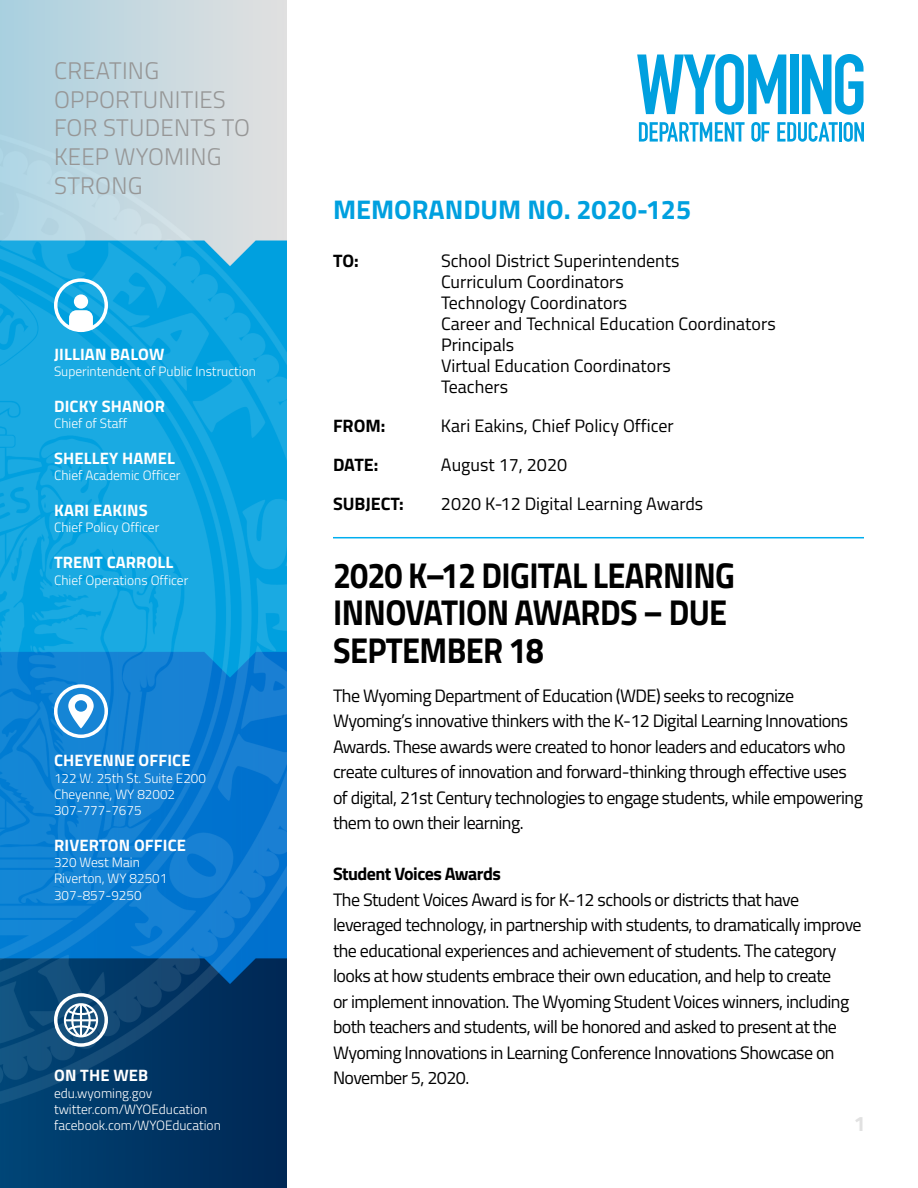
<style>
.page{position:relative;width:918px;height:1188px;background:#fff}
.page>*{position:absolute;margin:0;border:0;box-sizing:border-box;transform-origin:0 0}
.To__From__Etc{font:700 36px/37.5px "Titillium Web";letter-spacing:-.02em;color:#000;scale:.9 1}
.Section_Title{font:700 27px "Titillium Web";color:#00a0df}
.t1{font:300 24px/28.8px "Titillium Web";letter-spacing:.01em;color:#969696}
.t2{font:700 21px "Titillium Web";color:#e1e1e1}
.To__From__Etc-2{font:18px/25.5px "Titillium Web";letter-spacing:-.03em;color:#000}
.To__From__Etc-3{font:18px "Titillium Web";color:#000}
.To__From__Etc-4{font:700 18px "Titillium Web";letter-spacing:-.03em;color:#000}
.To__From__Etc-5{font:700 18px "Titillium Web";color:#000}
.Sidebar_Title{font:700 16.5px "Titillium Web";letter-spacing:.01em;color:#fff}
.Sidebar_Description{font:300 13.5px "Titillium Web";color:#fff}
</style>
<div class="page">
<img style="left:0;top:0;width:286px;height:1188px">
<svg style="left:54px;top:993px;width:54px;height:54px"></svg>
<svg style="left:54px;top:684px;width:54px;height:54px"></svg>
<svg style="left:54px;top:278px;width:54px;height:54px"></svg>
<svg style="left:637px;top:54px;width:149px;height:61px"></svg>
<div style="left:790px;top:55px;width:8px;height:59px;background:#00a0df"></div>
<svg style="left:802px;top:54px;width:62px;height:61px"></svg>
<svg style="left:639px;top:122px;width:106px;height:20px"></svg>
<svg style="left:751px;top:122px;width:19px;height:20px"></svg>
<svg style="left:777px;top:122px;width:61px;height:20px"></svg>
<hr style="left:839px;top:122px;width:3px;height:20px;background:#00a0df">
<svg style="left:844px;top:122px;width:20px;height:20px"></svg>
<hr style="left:333px;top:537px;width:531px;height:1px;background:#00aeef">
<p class="t1" style="left:54px;top:55px;width:197px">CREATING<br>OPPORTUNITIES<br>FOR STUDENTS TO<br>KEEP WYOMING<br>STRONG</p>
<h1 class="Section_Title" style="left:333px;top:189px;width:360px">MEMORANDUM NO. 2020-125</h1>
<p class="To__From__Etc-4" style="left:333px;top:247px;width:27px">TO:</p>
<p class="To__From__Etc-3" style="left:441px;top:247px;width:240px">School District Superintendents</p>
<p class="To__From__Etc-3" style="left:441px;top:268px;width:184px">Curriculum Coordinators</p>
<p class="To__From__Etc-3" style="left:441px;top:289px;width:188px">Technology Coordinators</p>
<p class="To__From__Etc-3" style="left:441px;top:310px;width:336px">Career and Technical Education Coordinators</p>
<p class="To__From__Etc-3" style="left:441px;top:331px;width:75px">Principals</p>
<p class="To__From__Etc-3" style="left:441px;top:352px;width:231px">Virtual Education Coordinators</p>
<p class="To__From__Etc-3" style="left:441px;top:373px;width:69px">Teachers</p>
<p class="To__From__Etc-4" style="left:333px;top:412px;width:54px">FROM:</p>
<p class="To__From__Etc-3" style="left:441px;top:412px;width:234px">Kari Eakins, Chief Policy Officer</p>
<p class="To__From__Etc-4" style="left:333px;top:451px;width:47px">DATE:</p>
<p class="To__From__Etc-3" style="left:441px;top:451px;width:128px">August 17, 2020</p>
<p class="To__From__Etc-5" style="left:333px;top:490px;width:72px">SUBJECT:</p>
<p class="To__From__Etc-3" style="left:441px;top:490px;width:264px">2020 K-12 Digital Learning Awards</p>
<p class="Sidebar_Title" style="left:54px;top:341px;width:112px">JILLIAN BALOW</p>
<p class="Sidebar_Description" style="left:54px;top:361px;width:203px">Superintendent of Public Instruction</p>
<p class="Sidebar_Title" style="left:54px;top:393px;width:112px">DICKY SHANOR</p>
<p class="Sidebar_Description" style="left:54px;top:414px;width:75px">Chief of Staff</p>
<p class="Sidebar_Title" style="left:54px;top:446px;width:122px">SHELLEY HAMEL</p>
<p class="Sidebar_Description" style="left:54px;top:466px;width:128px">Chief Academic Officer</p>
<p class="Sidebar_Title" style="left:54px;top:498px;width:95px">KARI EAKINS</p>
<p class="Sidebar_Description" style="left:54px;top:518px;width:107px">Chief Policy Officer</p>
<p class="Sidebar_Title" style="left:54px;top:550px;width:121px">TRENT CARROLL</p>
<p class="Sidebar_Description" style="left:54px;top:570px;width:136px">Chief Operations Officer</p>
<p class="To__From__Etc" style="left:333px;top:555px;width:448px">2020 K–12 DIGITAL LEARNING<br>INNOVATION AWARDS – DUE<br>SEPTEMBER 18</p>
<p class="To__From__Etc-2" style="left:333px;top:682px;width:531px">The Wyoming Department of Education (WDE) seeks to recognize Wyoming’s innovative thinkers with the K-12 Digital Learning Innovations Awards. These awards were created to honor leaders and educators who create cultures of innovation and forward-thinking through effective uses of digital, 21st Century technologies to engage students, while empowering them to own their learning.</p>
<p class="To__From__Etc-4" style="left:333px;top:860px;width:169px">Student Voices Awards</p>
<p class="To__From__Etc-2" style="left:333px;top:886px;width:530px">The Student Voices Award is for K-12 schools or districts that have leveraged technology, in partnership with students, to dramatically improve the educational experiences and achievement of students. The category looks at how students embrace their own education, and help to create<br>or implement innovation. The Wyoming Student Voices winners, including both teachers and students, will be honored and asked to present at the Wyoming Innovations in Learning Conference Innovations Showcase on November 5, 2020.</p>
<p class="Sidebar_Title" style="left:54px;top:748px;width:138px">CHEYENNE OFFICE</p>
<p class="Sidebar_Description" style="left:54px;top:768px;width:154px">122 W. 25th St. Suite E200</p>
<p class="Sidebar_Description" style="left:54px;top:784px;width:123px">Cheyenne, WY 82002</p>
<p class="Sidebar_Description" style="left:54px;top:801px;width:89px">307-777-7675</p>
<p class="Sidebar_Title" style="left:54px;top:833px;width:133px">RIVERTON OFFICE</p>
<p class="Sidebar_Description" style="left:54px;top:853px;width:87px">320 West Main</p>
<p class="Sidebar_Description" style="left:54px;top:869px;width:115px">Riverton, WY 82501</p>
<p class="Sidebar_Description" style="left:54px;top:885px;width:89px">307-857-9250</p>
<p class="Sidebar_Title" style="left:54px;top:1063px;width:96px">ON THE WEB</p>
<p class="Sidebar_Description" style="left:54px;top:1083px;width:100px">edu.wyoming.gov</p>
<p class="Sidebar_Description" style="left:54px;top:1099px;width:155px">twitter.com/WYOEducation</p>
<p class="Sidebar_Description" style="left:54px;top:1116px;width:168px">facebook.com/WYOEducation</p>
<p class="t2" style="left:854px;top:1107px;width:13px">1</p>
</div>
